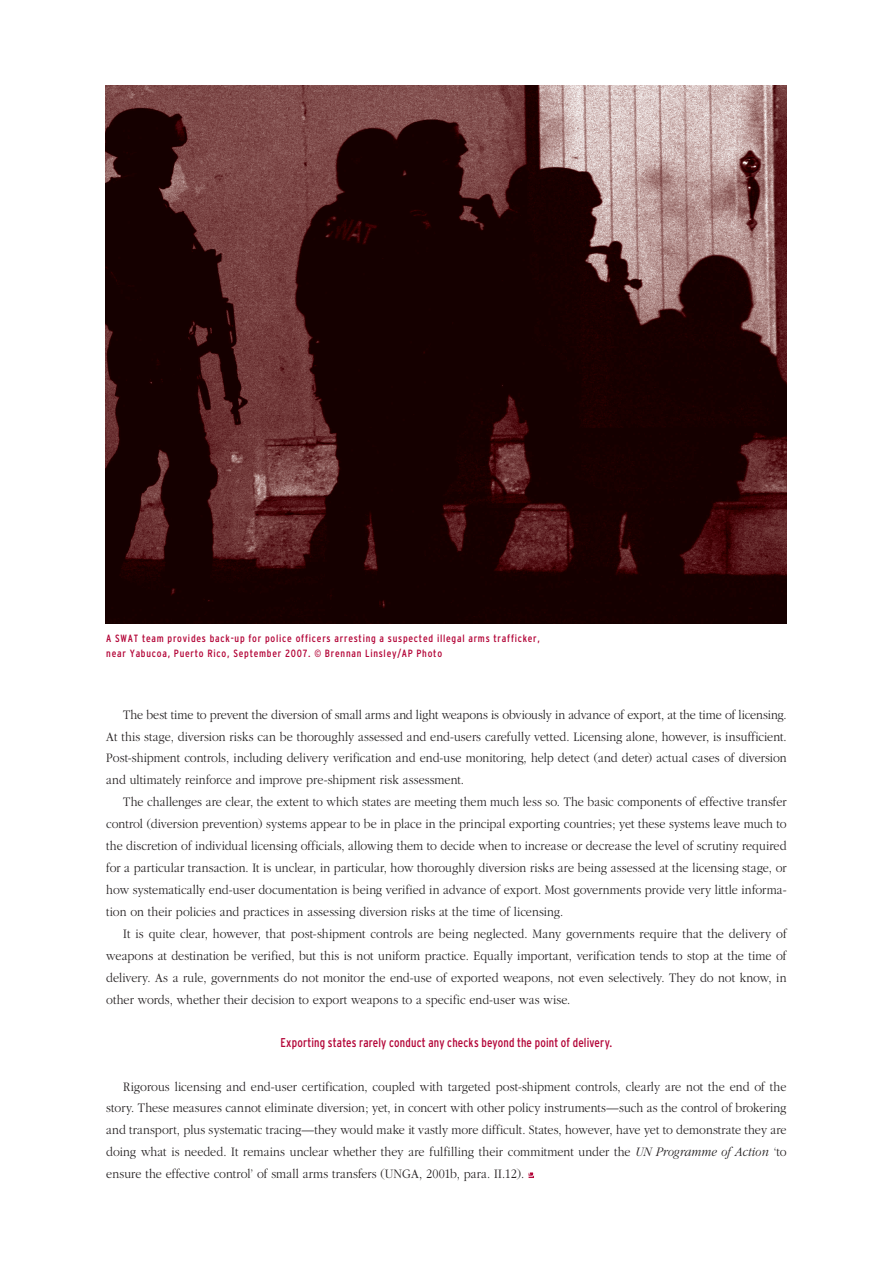
<style>
.page{position:relative;width:893px;height:1263px;background:#fff}
.page>*{position:absolute;margin:0;border:0;box-sizing:border-box;transform-origin:0 0}
.t1{font:300 13.5px/21.9px "Garamond";letter-spacing:.005em;color:#231f20;text-align:justify;scale:.9 1}
.t2{font:condensed 12.75px "Interstate";letter-spacing:.015em;color:#b30437;scale:.95 1}
.t3{font:condensed 10.5px/15px "Interstate";letter-spacing:.07em;color:#b30437}
.s1{font-style:italic}
</style>
<div class="page">
<svg style="left:528px;top:1172px;width:6px;height:6px"></svg>
<img style="left:106px;top:85px;width:681px;height:538px">
<p class="t3" style="left:106px;top:631px;width:435px">A SWAT team provides back-up for police officers arresting a suspected illegal arms trafficker, near Yabucoa, Puerto Rico, September 2007. © Brennan Linsley/AP Photo</p>
<p class="t1" style="left:106px;top:704px;width:758px;text-indent:17px">The best time to prevent the diversion of small arms and light weapons is obviously in advance of export, at the time of licensing.<br>At this stage, diversion risks can be thoroughly assessed and end-users carefully vetted. Licensing alone, however, is insufficient.<br>Post-shipment controls, including delivery verification and end-use monitoring, help detect (and deter) actual cases of diversion and ultimately reinforce and improve pre-shipment risk assessment.</p>
<p class="t1" style="left:106px;top:791px;width:757px;text-indent:17px">The challenges are clear, the extent to which states are meeting them much less so. The basic components of effective transfer control (diversion prevention) systems appear to be in place in the principal exporting countries; yet these systems leave much to the discretion of individual licensing officials, allowing them to decide when to increase or decrease the level of scrutiny required for a particular transaction. It is unclear, in particular, how thoroughly diversion risks are being assessed at the licensing stage, or how systematically end-user documentation is being verified in advance of export. Most governments provide very little informa&shy;tion on their policies and practices in assessing diversion risks at the time of licensing.</p>
<p class="t1" style="left:106px;top:923px;width:757px;text-indent:17px">It is quite clear, however, that post-shipment controls are being neglected. Many governments require that the delivery of weapons at destination be verified, but this is not uniform practice. Equally important, verification tends to stop at the time of delivery. As a rule, governments do not monitor the end-use of exported weapons, not even selectively. They do not know, in other words, whether their decision to export weapons to a specific end-user was wise.</p>
<p class="t2" style="left:281px;top:1036px;width:351px">Exporting states rarely conduct any checks beyond the point of delivery.</p>
<p class="t1" style="left:106px;top:1075px;width:757px;text-indent:17px">Rigorous licensing and end-user certification, coupled with targeted post-shipment controls, clearly are not the end of the story. These measures cannot eliminate diversion; yet, in concert with other policy instruments—such as the control of brokering and transport, plus systematic tracing—they would make it vastly more difficult. States, however, have yet to demonstrate they are doing what is needed. It remains unclear whether they are fulfilling their commitment under the <span class="s1">UN Programme of Action</span> ‘to ensure the effective control’ of small arms transfers (UNGA, 2001b, para. II.12).</p>
</div>
